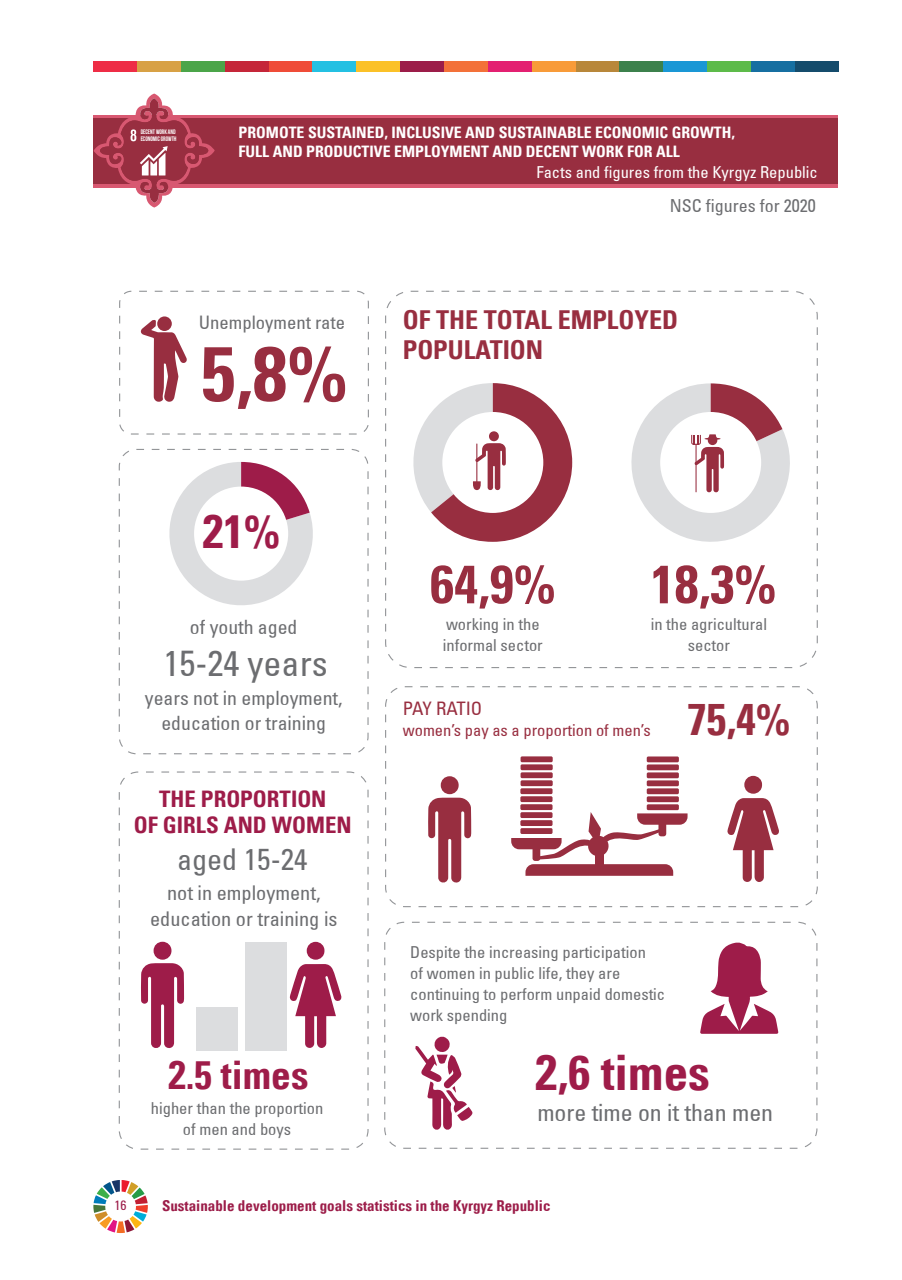
<style>
.page{position:relative;width:902px;height:1280px;background:#fff}
.page>*{position:absolute;margin:0;border:0;box-sizing:border-box;transform-origin:0 0}
.t1{font:77.4px "Univers LTCYR 67 Bold Cond";color:#982e40}
.t2{font:53.7px "Univers LTCYR 67 Bold Cond";color:#982e40}
.t3{font:49.05px "Univers LTCYR 67 Bold Cond";color:#9e1c49}
.t4{font:46.5px "Univers LTCYR 67 Bold Cond";color:#9e1c49}
.t5{font:44.1px "Univers LTCYR 67 Bold Cond";color:#982e40}
.t6{font:39.45px "Univers LTCYR 67 Bold Cond";color:#9e1c49}
.t7{font:condensed 36px "Univers LTCYR 57";color:#6c6d70}
.t8{font:condensed 30.15px "Univers LTCYR 57";color:#6c6d70}
.t9{font:26.1px/30.6px "Univers LTCYR 67 Bold Cond";color:#982e40}
.t10{font:condensed 23.85px "Univers LTCYR 57";color:#6c6d70}
.t11{font:22.8px/26.8px "Univers LTCYR 67 Bold Cond";color:#9e1c49;text-align:center}
.t12{font:condensed 20.25px/25.8px "Univers LTCYR 57";color:#6c6d70;text-align:center}
.t13{font:condensed 19.8px/25.2px "Univers LTCYR 57";color:#6c6d70;text-align:center}
.t14{font:condensed 18.6px "Univers LTCYR 57";color:#6c6d70}
.t15{font:condensed 18.6px "Univers LTCYR 57";letter-spacing:-.025em;color:#982e40}
.t16{font:condensed 18px "Univers LTCYR 57";color:#6c6d70}
.t17{font:condensed 16.5px/21px "Univers LTCYR 57";color:#6c6d70}
.t18{font:condensed 16.5px "Univers LTCYR 57";color:#fff}
.t19{font:condensed 16.5px "Univers LTCYR 57";color:#982e40}
.t20{font:15.75px/18.9px "Univers LTCYR 67 Bold Cond";color:#fff}
.t21{font:15px "Univers LTCYR 67 Bold Cond";color:#9c1d49}
.t22{font:condensed 13.5px "Univers LTCYR 57";color:#9c1d49}
.t23{font:700 6.45px/7.1px "Bebas Neue";color:#fff;scale:.95 1}
</style>
<div class="page">
<svg style="left:93px;top:1180px;width:55px;height:53px"></svg>
<div style="left:575px;top:62px;width:44px;height:10px;background:#b8873a"></div>
<div style="left:137px;top:62px;width:44px;height:10px;background:#d8a145"></div>
<div style="left:400px;top:62px;width:44px;height:10px;background:#9c1d49"></div>
<div style="left:268px;top:62px;width:44px;height:10px;background:#ef4c38"></div>
<div style="left:750px;top:62px;width:44px;height:10px;background:#166fa1"></div>
<div style="left:225px;top:62px;width:43px;height:10px;background:#c52639"></div>
<div style="left:488px;top:62px;width:43px;height:10px;background:#e32071"></div>
<div style="left:794px;top:62px;width:44px;height:10px;background:#154c6c"></div>
<div style="left:356px;top:62px;width:44px;height:10px;background:#fbc128"></div>
<div style="left:531px;top:62px;width:44px;height:10px;background:#f89b39"></div>
<div style="left:619px;top:62px;width:44px;height:10px;background:#3c814c"></div>
<div style="left:312px;top:62px;width:44px;height:10px;background:#24c0e2"></div>
<div style="left:663px;top:62px;width:44px;height:10px;background:#1a97d5"></div>
<div style="left:707px;top:62px;width:43px;height:10px;background:#5dbb4a"></div>
<div style="left:444px;top:62px;width:44px;height:10px;background:#f37139"></div>
<div style="left:181px;top:62px;width:44px;height:10px;background:#4ba549"></div>
<div style="left:93px;top:62px;width:44px;height:10px;background:#ee2d46"></div>
<svg style="left:215px;top:115px;width:623px;height:72px;background:#ce526a"></svg>
<div style="left:94px;top:119px;width:744px;height:65px;background:#982e40"></div>
<div style="left:119px;top:291px;width:250px;height:144px;border:1px dashed #939598;border-radius:12px"></div>
<div style="left:385px;top:686px;width:432px;height:221px;border:1px dashed #939598;border-radius:19px"></div>
<svg style="left:141px;top:320px;width:46px;height:82px"></svg>
<div style="left:157px;top:316px;width:15px;height:15px;background:#982e40;border-radius:50%"></div>
<svg style="left:428px;top:798px;width:43px;height:85px"></svg>
<div style="left:440px;top:776px;width:18px;height:18px;background:#982e40;border-radius:50%"></div>
<svg style="left:727px;top:798px;width:52px;height:84px"></svg>
<div style="left:744px;top:776px;width:18px;height:18px;background:#982e40;border-radius:50%"></div>
<div style="left:196px;top:1007px;width:41px;height:44px;background:#dcdddf"></div>
<div style="left:245px;top:942px;width:41px;height:109px;background:#dcdddf"></div>
<svg style="left:413px;top:383px;width:159px;height:159px"></svg>
<svg style="left:631px;top:383px;width:159px;height:159px"></svg>
<svg style="left:511px;top:812px;width:176px;height:64px"></svg>
<div style="left:658px;top:818px;width:8px;height:18px;background:#982e40;border-radius:3px"></div>
<div style="left:646px;top:764px;width:32px;height:6px;background:#982e40;border-radius:2px"></div>
<div style="left:646px;top:756px;width:32px;height:6px;background:#982e40;border-radius:2px"></div>
<div style="left:646px;top:772px;width:32px;height:6px;background:#982e40;border-radius:2px"></div>
<div style="left:646px;top:780px;width:32px;height:6px;background:#982e40;border-radius:2px"></div>
<div style="left:646px;top:788px;width:32px;height:6px;background:#982e40;border-radius:2px"></div>
<div style="left:646px;top:796px;width:32px;height:6px;background:#982e40;border-radius:2px"></div>
<div style="left:646px;top:804px;width:32px;height:6px;background:#982e40;border-radius:2px"></div>
<div style="left:520px;top:788px;width:32px;height:6px;background:#982e40;border-radius:2px"></div>
<div style="left:520px;top:796px;width:32px;height:6px;background:#982e40;border-radius:2px"></div>
<div style="left:520px;top:804px;width:32px;height:6px;background:#982e40;border-radius:2px"></div>
<div style="left:520px;top:764px;width:32px;height:6px;background:#982e40;border-radius:2px"></div>
<div style="left:520px;top:756px;width:32px;height:6px;background:#982e40;border-radius:2px"></div>
<div style="left:520px;top:772px;width:32px;height:6px;background:#982e40;border-radius:2px"></div>
<div style="left:520px;top:780px;width:32px;height:6px;background:#982e40;border-radius:2px"></div>
<div style="left:520px;top:812px;width:32px;height:6px;background:#982e40;border-radius:2px"></div>
<div style="left:520px;top:820px;width:32px;height:6px;background:#982e40;border-radius:2px"></div>
<div style="left:520px;top:828px;width:32px;height:6px;background:#982e40;border-radius:2px"></div>
<svg style="left:94px;top:94px;width:121px;height:114px"></svg>
<div style="left:119px;top:449px;width:249px;height:305px;border:1px dashed #939598;border-radius:17px"></div>
<div style="left:384px;top:922px;width:433px;height:227px;border:1px dashed #939598;border-radius:19px"></div>
<svg style="left:700px;top:943px;width:78px;height:91px"></svg>
<svg style="left:415px;top:1037px;width:57px;height:93px"></svg>
<div style="left:119px;top:771px;width:249px;height:379px;border:1px dashed #939598;border-radius:19px"></div>
<svg style="left:141px;top:963px;width:43px;height:85px"></svg>
<div style="left:153px;top:942px;width:18px;height:18px;background:#9e1c49;border-radius:50%"></div>
<svg style="left:289px;top:964px;width:52px;height:84px"></svg>
<div style="left:306px;top:942px;width:19px;height:18px;background:#9e1c49;border-radius:50%"></div>
<svg style="left:169px;top:462px;width:144px;height:143px"></svg>
<div style="left:194px;top:487px;width:94px;height:94px;background:#fff;border-radius:50%"></div>
<p class="t23" style="left:141px;top:128px;width:39px">DECENT WORK AND<br>ECONOMIC GROWTH</p>
<p class="t20" style="left:238px;top:122px;width:498px">PROMOTE SUSTAINED, INCLUSIVE AND SUSTAINABLE ECONOMIC GROWTH,<br>FULL AND PRODUCTIVE EMPLOYMENT AND DECENT WORK FOR ALL</p>
<p class="t18" style="left:536px;top:161px;width:283px">Facts and figures from the Kyrgyz Republic</p>
<p class="t16" style="left:669px;top:195px;width:147px">NSC figures for 2020</p>
<p class="t14" style="left:199px;top:311px;width:148px">Unemployment rate</p>
<h3 class="t9" style="left:403px;top:304px;width:276px">OF THE TOTAL EMPLOYED<br>POPULATION</h3>
<h1 class="t1" style="left:201px;top:326px;width:148px">5,8%</h1>
<h3 class="t4" style="left:203px;top:503px;width:79px">21%</h3>
<h2 class="t2" style="left:430px;top:551px;width:127px">64,9%</h2>
<h2 class="t2" style="left:650px;top:551px;width:127px">18,3%</h2>
<p class="t13" style="left:190px;top:614px;width:109px">of youth aged</p>
<h3 class="t7" style="left:164px;top:640px;width:165px">15-24 years</h3>
<p class="t13" style="left:145px;top:685px;width:199px">years not in employment, education or training</p>
<h3 class="t11" style="left:134px;top:785px;width:219px">THE PROPORTION<br>OF GIRLS AND WOMEN</h3>
<h3 class="t8" style="left:177px;top:840px;width:132px">aged 15-24</h3>
<p class="t12" style="left:150px;top:880px;width:189px">not in employment, education or training is</p>
<h3 class="t6" style="left:168px;top:1051px;width:142px">2.5 times</h3>
<p class="t17" style="left:151px;top:1097px;width:174px;text-align:center">higher than the proportion of men and boys</p>
<p class="t17" style="left:443px;top:613px;width:101px">working in the informal sector</p>
<p class="t17" style="left:650px;top:613px;width:118px;text-align:center">in the agricultural sector</p>
<p class="t15" style="left:403px;top:697px;width:81px">PAY RATIO</p>
<p class="t19" style="left:403px;top:720px;width:249px">women’s pay as a proportion of men’s</p>
<h3 class="t5" style="left:687px;top:692px;width:104px">75,4%</h3>
<p class="t17" style="left:410px;top:941px;width:256px">Despite the increasing participation<br>of women in public life, they are continuing to perform unpaid domestic work spending</p>
<h3 class="t3" style="left:535px;top:1042px;width:176px">2,6 times</h3>
<h3 class="t10" style="left:537px;top:1097px;width:237px">more time on it than men</h3>
<p class="t22" style="left:115px;top:1197px;width:13px">16</p>
<p class="t21" style="left:162px;top:1197px;width:390px">Sustainable development goals statistics in the Kyrgyz Republic</p>
</div>
